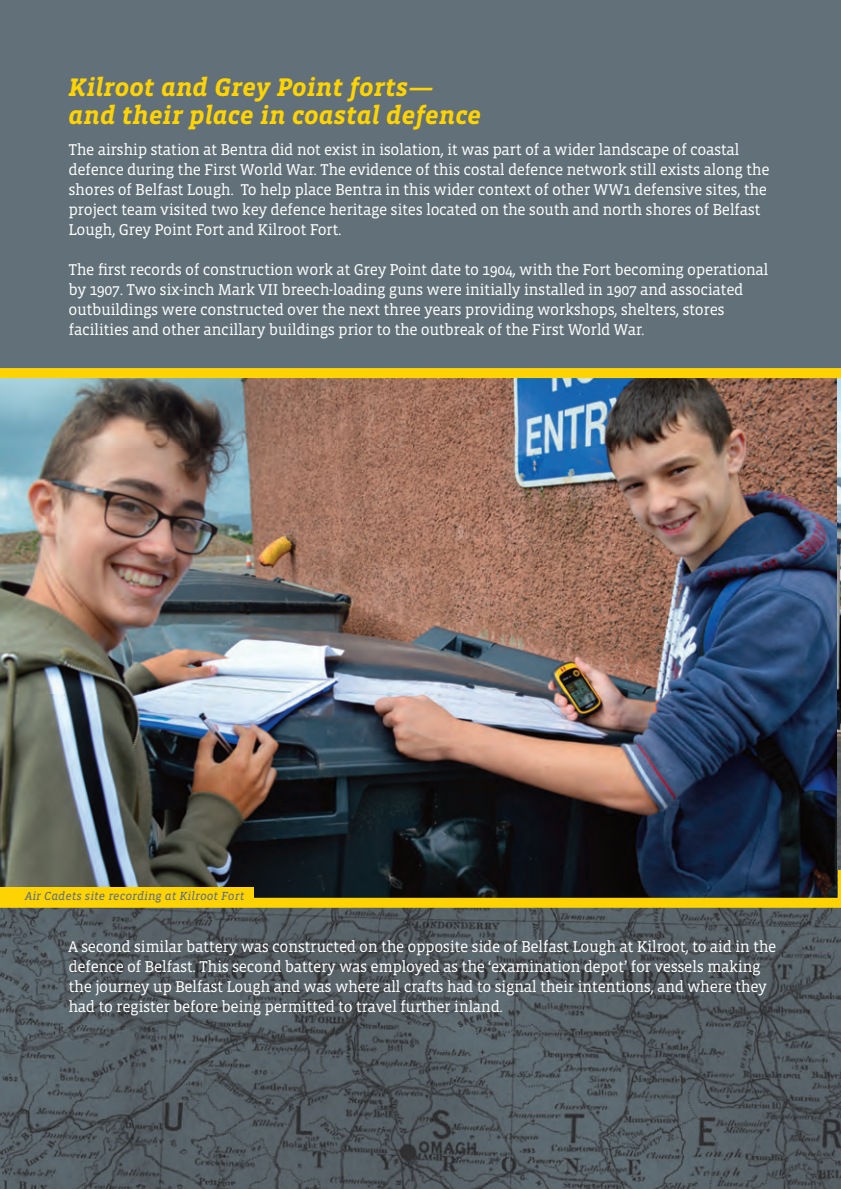
<style>
.page{position:relative;width:841px;height:1189px;background:#627179}
.page>*{position:absolute;margin:0;border:0;box-sizing:border-box;transform-origin:0 0}
.t1{font:italic 700 26px/28.2px "Vista Slab OTCE";color:#fed304}
.t2{font:16px/20px "Vista Slab OTCE";letter-spacing:-.025em;color:#fff}
.t3{font:italic 12px "Vista Slab OTCE";color:#627179}
</style>
<div class="page">
<img style="left:0;top:908px;width:841px;height:281px">
<img style="left:0;top:378px;width:838px;height:520px">
<img style="left:838px;top:378px;width:3px;height:492px">
<div style="left:0;top:368px;width:841px;height:10px;background:#fed304"></div>
<div style="left:0;top:898px;width:841px;height:10px;background:#fed304"></div>
<div style="left:0;top:887px;width:253px;height:16px;background:#fed304"></div>
<hr style="left:838px;top:870px;width:3px;height:28px;background:#fed304">
<h1 class="t1" style="left:69px;top:74px;width:414px">Kilroot and Grey Point forts— and their place in coastal defence</h1>
<p class="t2" style="left:68px;top:140px;width:702px">The airship station at Bentra did not exist in isolation, it was part of a wider landscape of coastal defence during the First World War. The evidence of this costal defence network still exists along the shores of Belfast Lough. To help place Bentra in this wider context of other WW1 defensive sites, the project team visited two key defence heritage sites located on the south and north shores of Belfast Lough, Grey Point Fort and Kilroot Fort.</p>
<p class="t2" style="left:68px;top:260px;width:701px">The first records of construction work at Grey Point date to 1904, with the Fort becoming operational by 1907. Two six-inch Mark VII breech-loading guns were initially installed in 1907 and associated outbuildings were constructed over the next three years providing workshops, shelters, stores facilities and other ancillary buildings prior to the outbreak of the First World War.</p>
<p class="t3" style="left:25px;top:891px;width:220px">Air Cadets site recording at Kilroot Fort</p>
<p class="t2" style="left:68px;top:937px;width:709px">A second similar battery was constructed on the opposite side of Belfast Lough at Kilroot, to aid in the defence of Belfast. This second battery was employed as the ‘examination depot’ for vessels making the journey up Belfast Lough and was where all crafts had to signal their intentions, and where they had to register before being permitted to travel further inland.</p>
</div>
